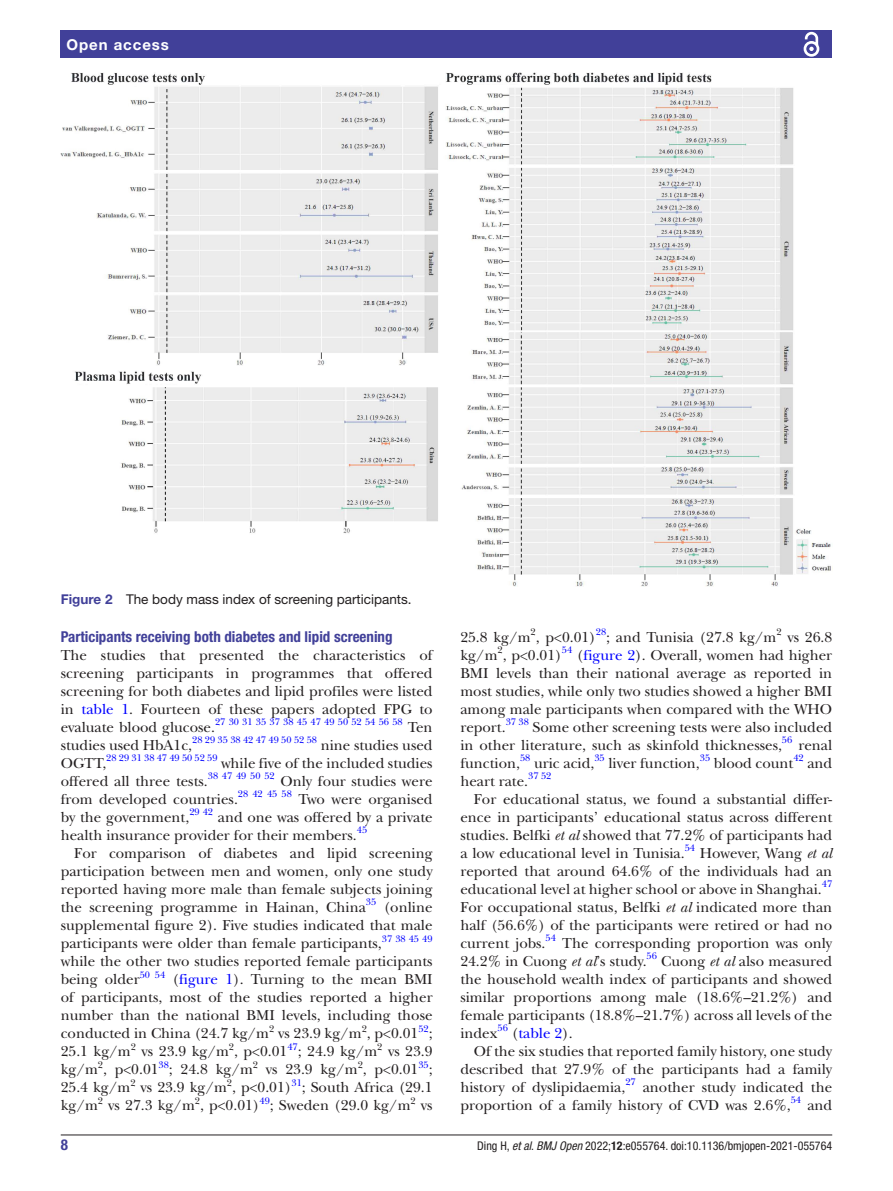
<style>
.page{position:relative;width:893px;height:1191px;background:#fff}
.page>*{position:absolute;margin:0;border:0;box-sizing:border-box;transform-origin:0 0}
.t1{font:15px/18px "New Baskerville";color:#231f20;text-align:justify}
.t2{font:700 condensed 15px "Helvetica Neue LT Std";color:#414099}
.t3{font:700 15px "Helvetica Neue LT Std";letter-spacing:.065em;color:#fff}
.t4{font:15px "New Baskerville";color:#00f}
.t5{font:13.5px "Helvetica Neue LT Std";color:#231f20}
.t6{font:condensed 12px "Helvetica Neue LT Std";color:#231f20}
.t7{font:9.9px "New Baskerville";color:#00f}
.t8{font:9.9px "New Baskerville";color:#231f20}
.s1{font-weight:700;color:#414099}
.s2{color:#00f}
.s3{font-style:italic}
.s4{color:#231f20}
.s5{font-weight:700}
</style>
<div class="page">
<hr style="left:61px;top:1134px;width:771px;height:1px;background:#231f20">
<div style="left:61px;top:31px;width:771px;height:27px;background:#414099"></div>
<svg style="left:803px;top:31px;width:17px;height:26px"></svg>
<img style="left:61px;top:73px;width:770px;height:513px">
<p class="t3" style="left:66px;top:35px;width:104px">Open access</p>
<p class="t5" style="left:61px;top:591px;width:352px"><span class="s1">Figure 2</span> The body mass index of screening participants.</p>
<p class="t2" style="left:61px;top:627px;width:333px">Participants receiving both diabetes and lipid screening</p>
<p class="t1" style="left:61px;top:646px;width:373px">The studies that presented the characteristics of screening participants in programmes that offered screening for both diabetes and lipid profiles were listed in <span class="s2">table 1</span>. Fourteen of these papers adopted FPG to evaluate blood glucose.</p>
<p class="t7" style="left:215px;top:716px;width:189px">27 30 31 35 37 38 45 47 49 50 52 54 56 58</p>
<p class="t1" style="left:408px;top:718px;width:26px">Ten</p>
<p class="t1" style="left:61px;top:736px;width:133px">studies used HbA1c,</p>
<p class="t7" style="left:192px;top:734px;width:126px">28 29 35 38 42 47 49 50 52 58</p>
<p class="t1" style="left:321px;top:736px;width:113px">nine studies used</p>
<p class="t1" style="left:61px;top:754px;width:47px">OGTT,</p>
<p class="t7" style="left:106px;top:752px;width:113px">28 29 31 38 47 49 50 52 59</p>
<p class="t1" style="left:221px;top:754px;width:213px">while five of the included studies</p>
<p class="t1" style="left:61px;top:772px;width:149px">offered all three tests.</p>
<p class="t7" style="left:208px;top:770px;width:68px">38 47 49 50 52</p>
<p class="t1" style="left:280px;top:772px;width:154px">Only four studies were</p>
<p class="t1" style="left:61px;top:790px;width:179px">from developed countries.</p>
<p class="t7" style="left:238px;top:788px;width:56px">28 42 45 58</p>
<p class="t1" style="left:298px;top:790px;width:136px">Two were organised</p>
<p class="t1" style="left:61px;top:808px;width:130px">by the government,</p>
<p class="t7" style="left:189px;top:806px;width:25px">29 42</p>
<p class="t1" style="left:61px;top:808px;width:373px;text-indent:157px">and one was offered by a private health insurance provider for their members.</p>
<p class="t7" style="left:357px;top:824px;width:12px">45</p>
<p class="t1" style="left:61px;top:844px;width:373px;text-indent:14px">For comparison of diabetes and lipid screening participation between men and women, only one study reported having more male than female subjects joining the screening programme in Hainan, China</p>
<p class="t7" style="left:366px;top:896px;width:12px">35</p>
<p class="t1" style="left:61px;top:898px;width:373px;text-indent:323px">(online supplemental figure 2). Five studies indicated that male participants were older than female participants,</p>
<p class="t7" style="left:382px;top:932px;width:52px">37 38 45 49</p>
<p class="t1" style="left:61px;top:952px;width:373px">while the other two studies reported female participants being older</p>
<p class="t7" style="left:140px;top:968px;width:27px">50 54</p>
<p class="t1" style="left:61px;top:970px;width:373px;text-indent:112px">(<span class="s2">figure 1</span>). Turning to the mean BMI of participants, most of the studies reported a higher number than the national BMI levels, including those conducted in China (24.7 kg/m<sup>2</sup> vs 23.9 kg/m , p&lt;0.01</p>
<p class="t8" style="left:362px;top:1022px;width:7px">2</p>
<p class="t7" style="left:418px;top:1022px;width:12px">52</p>
<p class="t1" style="left:429px;top:1024px;width:5px">;</p>
<p class="t8" style="left:229px;top:1040px;width:7px">2</p>
<p class="t7" style="left:287px;top:1040px;width:12px">47</p>
<p class="t1" style="left:61px;top:1042px;width:72px">25.1 kg/m</p>
<p class="t8" style="left:131px;top:1040px;width:7px">2</p>
<p class="t1" style="left:142px;top:1042px;width:147px">vs 23.9 kg/m , p&lt;0.01</p>
<p class="t1" style="left:298px;top:1042px;width:81px">; 24.9 kg/m</p>
<p class="t8" style="left:377px;top:1040px;width:7px">2</p>
<p class="t1" style="left:388px;top:1042px;width:46px">vs 23.9</p>
<p class="t8" style="left:358px;top:1058px;width:7px">2</p>
<p class="t7" style="left:418px;top:1058px;width:12px">35</p>
<p class="t8" style="left:98px;top:1058px;width:7px">2</p>
<p class="t7" style="left:159px;top:1058px;width:12px">38</p>
<p class="t1" style="left:169px;top:1060px;width:85px">; 24.8 kg/m</p>
<p class="t8" style="left:253px;top:1058px;width:7px">2</p>
<p class="t1" style="left:266px;top:1060px;width:154px">vs 23.9 kg/m , p&lt;0.01</p>
<p class="t1" style="left:61px;top:1060px;width:99px">kg/m , p&lt;0.01</p>
<p class="t1" style="left:429px;top:1060px;width:5px">;</p>
<p class="t8" style="left:227px;top:1076px;width:7px">2</p>
<p class="t7" style="left:291px;top:1076px;width:12px">31</p>
<p class="t1" style="left:302px;top:1078px;width:132px">; South Africa (29.1</p>
<p class="t1" style="left:61px;top:1078px;width:71px">25.4 kg/m</p>
<p class="t8" style="left:130px;top:1076px;width:7px">2</p>
<p class="t1" style="left:141px;top:1078px;width:152px">vs 23.9 kg/m , p&lt;0.01)</p>
<p class="t8" style="left:195px;top:1094px;width:7px">2</p>
<p class="t7" style="left:260px;top:1094px;width:12px">49</p>
<p class="t1" style="left:270px;top:1096px;width:142px">; Sweden (29.0 kg/m</p>
<p class="t8" style="left:411px;top:1094px;width:7px">2</p>
<p class="t1" style="left:61px;top:1096px;width:39px">kg/m</p>
<p class="t8" style="left:98px;top:1094px;width:7px">2</p>
<p class="t1" style="left:108px;top:1096px;width:153px">vs 27.3 kg/m , p&lt;0.01)</p>
<p class="t1" style="left:421px;top:1096px;width:13px">vs</p>
<p class="t8" style="left:531px;top:626px;width:7px">2</p>
<p class="t7" style="left:596px;top:626px;width:12px">28</p>
<p class="t1" style="left:606px;top:628px;width:172px">; and Tunisia (27.8 kg/m</p>
<p class="t8" style="left:776px;top:626px;width:7px">2</p>
<p class="t1" style="left:787px;top:628px;width:46px">vs 26.8</p>
<p class="t1" style="left:460px;top:646px;width:103px">kg/m , p&lt;0.01)</p>
<p class="t1" style="left:460px;top:628px;width:137px">25.8 kg/m , p&lt;0.01)</p>
<p class="t8" style="left:498px;top:644px;width:7px">2</p>
<p class="t7" style="left:562px;top:644px;width:12px">54</p>
<p class="t1" style="left:460px;top:646px;width:373px;text-indent:117px">(<span class="s2">figure 2</span>). Overall, women had higher BMI levels than their national average as reported in most studies, while only two studies showed a higher BMI among male participants when compared with the WHO report.</p>
<p class="t7" style="left:506px;top:716px;width:25px">37 38</p>
<p class="t1" style="left:460px;top:718px;width:373px;text-indent:72px">Some other screening tests were also included in other literature, such as skinfold thicknesses,</p>
<p class="t7" style="left:782px;top:734px;width:12px">56</p>
<p class="t1" style="left:798px;top:736px;width:35px">renal</p>
<p class="t7" style="left:520px;top:752px;width:12px">58</p>
<p class="t1" style="left:534px;top:754px;width:62px">uric acid,</p>
<p class="t7" style="left:594px;top:752px;width:12px">35</p>
<p class="t1" style="left:608px;top:754px;width:93px">liver function,</p>
<p class="t7" style="left:700px;top:752px;width:12px">35</p>
<p class="t1" style="left:714px;top:754px;width:81px">blood count</p>
<p class="t7" style="left:793px;top:752px;width:12px">42</p>
<p class="t1" style="left:807px;top:754px;width:26px">and</p>
<p class="t1" style="left:460px;top:772px;width:69px">heart rate.</p>
<p class="t7" style="left:528px;top:770px;width:25px">37 52</p>
<p class="t1" style="left:460px;top:790px;width:373px;text-indent:14px">For educational status, we found a substantial differ&shy;ence in participants’ educational status across different studies. Belfki <span class="s3">et al</span> showed that 77.2% of participants had a low educational level in Tunisia.<sup>54</sup> However, Wang <span class="s3">et al </span>reported that around 64.6% of the individuals had an educational level at higher school or above in Shanghai.</p>
<p class="t1" style="left:460px;top:754px;width:61px">function,</p>
<p class="t7" style="left:822px;top:878px;width:12px">47</p>
<p class="t1" style="left:460px;top:898px;width:373px">For occupational status, Belfki <span class="s3">et al</span> indicated more than half (56.6%) of the participants were retired or had no current jobs.</p>
<p class="t7" style="left:545px;top:932px;width:12px">54</p>
<p class="t1" style="left:460px;top:934px;width:373px;text-indent:102px">The corresponding proportion was only<br>24.2% in Cuong <span class="s3">et al</span>’s study.</p>
<p class="t7" style="left:647px;top:950px;width:12px">56</p>
<p class="t1" style="left:460px;top:952px;width:373px;text-indent:201px">Cuong <span class="s3">et al</span> also measured the household wealth index of participants and showed similar proportions among male (18.6%–21.2%) and female participants (18.8%–21.7%) across all levels of the index</p>
<p class="t7" style="left:498px;top:1022px;width:12px">56</p>
<p class="t4" style="left:512px;top:1024px;width:62px"><span class="s4">(</span>table 2<span class="s4">).</span></p>
<p class="t1" style="left:474px;top:1042px;width:360px">Of the six studies that reported family history, one study</p>
<p class="t1" style="left:460px;top:1060px;width:373px">described that 27.9% of the participants had a family</p>
<p class="t1" style="left:460px;top:1078px;width:166px">history of dyslipidaemia,</p>
<p class="t7" style="left:625px;top:1076px;width:12px">27</p>
<p class="t1" style="left:460px;top:1078px;width:373px;text-indent:182px">another study indicated the proportion of a family history of CVD was 2.6%,</p>
<p class="t7" style="left:791px;top:1094px;width:12px">54</p>
<p class="t1" style="left:807px;top:1096px;width:26px">and</p>
<p class="t2" style="left:61px;top:1135px;width:9px">8</p>
<p class="t6" style="left:477px;top:1138px;width:356px">Ding H, <span class="s3">et al</span>. <span class="s3">BMJ Open</span> 2022;<span class="s5">12</span>:e055764. doi:10.1136/bmjopen-2021-055764</p>
</div>
